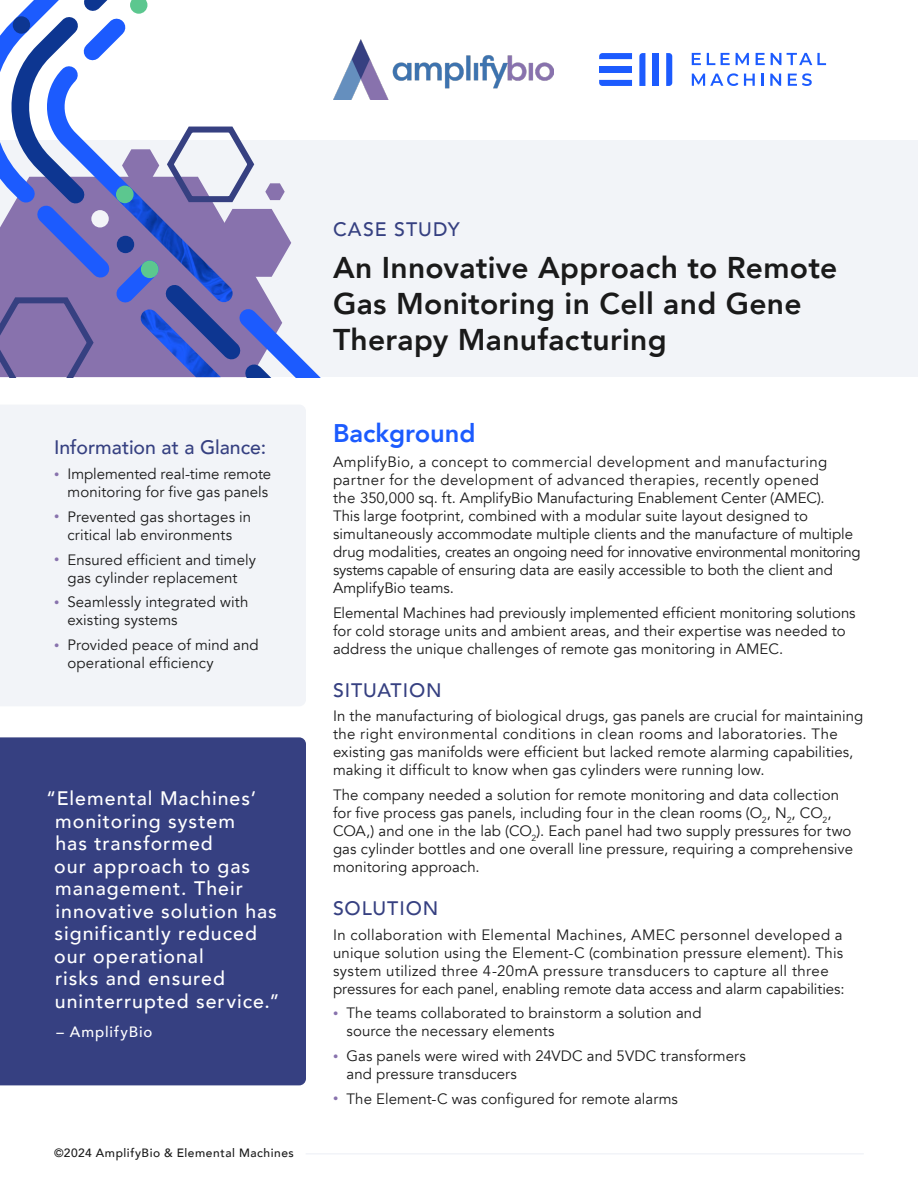
<style>
.page{position:relative;width:918px;height:1188px;background:#fff}
.page>*{position:absolute;margin:0;border:0;box-sizing:border-box;transform-origin:0 0}
.t1{font:800 30px/36px "Avenir";letter-spacing:.01em;color:#1a1a1a}
.t2{font:800 25.5px "Avenir";color:#1c5bfe}
.t3{font:500 19.5px/22.5px "Avenir";letter-spacing:.05em;color:#fff}
.t4{font:500 19.5px "Avenir";color:#364081}
.t5{font:500 19.5px "Avenir";letter-spacing:.045em;color:#364081}
.t6{font:500 19.5px "Avenir";letter-spacing:.06em;color:#364081}
.Body_Text{font:15px/18px "Avenir";letter-spacing:.005em;color:#1a1a1a}
.t7{font:500 15px "Avenir";letter-spacing:.06em;color:#fff}
.t8{font:500 12px "Avenir";letter-spacing:.045em;color:#1a1a1a}
.s1{font-size:10.5px;color:#8872ad}
</style>
<div class="page">
<hr style="left:306px;top:1153px;width:558px;height:2px;background:#f2f4f8">
<div style="left:0;top:140px;width:918px;height:236px;background:#f2f4f8"></div>
<svg style="left:0;top:0;width:382px;height:377px"></svg>
<div style="left:13px;top:16px;width:17px;height:18px;background:#0d3691;border-radius:50%"></div>
<div style="left:0;top:405px;width:306px;height:301px;background:#f2f4f8"></div>
<div style="left:0;top:737px;width:306px;height:348px;background:#364081"></div>
<div style="left:653px;top:53px;width:6px;height:33px;background:#1c5bfe"></div>
<svg style="left:639px;top:53px;width:6px;height:33px"></svg>
<svg style="left:666px;top:53px;width:6px;height:33px"></svg>
<div style="left:599px;top:66px;width:33px;height:7px;background:#1c5bfe"></div>
<svg style="left:599px;top:80px;width:33px;height:6px"></svg>
<svg style="left:599px;top:53px;width:33px;height:6px"></svg>
<svg style="left:692px;top:53px;width:9px;height:12px"></svg>
<svg style="left:707px;top:53px;width:8px;height:12px"></svg>
<svg style="left:721px;top:53px;width:9px;height:12px"></svg>
<svg style="left:736px;top:53px;width:13px;height:12px"></svg>
<svg style="left:756px;top:53px;width:9px;height:12px"></svg>
<svg style="left:771px;top:53px;width:10px;height:12px"></svg>
<svg style="left:787px;top:53px;width:39px;height:12px"></svg>
<svg style="left:692px;top:73px;width:46px;height:13px"></svg>
<svg style="left:744px;top:74px;width:11px;height:12px"></svg>
<svg style="left:761px;top:74px;width:3px;height:12px"></svg>
<svg style="left:770px;top:74px;width:11px;height:12px"></svg>
<svg style="left:788px;top:73px;width:24px;height:13px"></svg>
<img style="left:334px;top:39px;width:220px;height:61px">
<h4 class="t4" style="left:54px;top:431px;width:214px">Information at a Glance:</h4>
<p class="Body_Text" style="left:54px;top:465px;width:219px;text-align:right"><span class="s1">•</span> Implemented real-time remote monitoring for five gas panels</p>
<p class="Body_Text" style="left:54px;top:508px;width:199px;text-align:center"><span class="s1">•</span> Prevented gas shortages in critical lab environments</p>
<p class="Body_Text" style="left:54px;top:551px;width:204px;text-align:center"><span class="s1">•</span> Ensured efficient and timely gas cylinder replacement</p>
<p class="Body_Text" style="left:68px;top:593px;width:182px;text-indent:-14px"><span class="s1">•</span> Seamlessly integrated with existing systems</p>
<p class="Body_Text" style="left:68px;top:636px;width:193px;text-indent:-14px"><span class="s1">•</span> Provided peace of mind and operational efficiency</p>
<h4 class="t3" style="left:54px;top:786px;width:227px;text-indent:-8px">“Elemental Machines’ monitoring system<br>has transformed<br>our approach to gas management. Their innovative solution has significantly reduced our operational<br>risks and ensured uninterrupted service.”</h4>
<h4 class="t7" style="left:57px;top:1019px;width:97px">– AmplifyBio</h4>
<p class="t8" style="left:54px;top:1142px;width:241px">©2024 AmplifyBio &amp; Elemental Machines</p>
<h4 class="t6" style="left:333px;top:212px;width:128px">CASE STUDY</h4>
<h1 class="t1" style="left:333px;top:250px;width:506px">An Innovative Approach to Remote<br>Gas Monitoring in Cell and Gene<br>Therapy Manufacturing</h1>
<h2 class="t2" style="left:333px;top:414px;width:144px">Background</h2>
<p class="Body_Text" style="left:333px;top:453px;width:529px">AmplifyBio, a concept to commercial development and manufacturing partner for the development of advanced therapies, recently opened<br>the 350,000 sq. ft. AmplifyBio Manufacturing Enablement Center (AMEC).<br>This large footprint, combined with a modular suite layout designed to simultaneously accommodate multiple clients and the manufacture of multiple drug modalities, creates an ongoing need for innovative environmental monitoring systems capable of ensuring data are easily accessible to both the client and AmplifyBio teams.</p>
<p class="Body_Text" style="left:333px;top:604px;width:524px">Elemental Machines had previously implemented efficient monitoring solutions for cold storage units and ambient areas, and their expertise was needed to address the unique challenges of remote gas monitoring in AMEC.</p>
<h4 class="t5" style="left:333px;top:673px;width:110px">SITUATION</h4>
<p class="Body_Text" style="left:333px;top:707px;width:532px">In the manufacturing of biological drugs, gas panels are crucial for maintaining the right environmental conditions in clean rooms and laboratories. The existing gas manifolds were efficient but lacked remote alarming capabilities, making it difficult to know when gas cylinders were running low.</p>
<p class="Body_Text" style="left:333px;top:786px;width:522px">The company needed a solution for remote monitoring and data collection for five process gas panels, including four in the clean rooms (O<sub>2</sub>, N<sub>2</sub>, CO<sub>2</sub>, COA,) and one in the lab (CO<sub>2</sub>). Each panel had two supply pressures for two gas cylinder bottles and one overall line pressure, requiring a comprehensive monitoring approach.</p>
<h4 class="t5" style="left:333px;top:891px;width:107px">SOLUTION</h4>
<p class="Body_Text" style="left:333px;top:926px;width:513px">In collaboration with Elemental Machines, AMEC personnel developed a unique solution using the Element-C (combination pressure element). This system utilized three 4-20mA pressure transducers to capture all three pressures for each panel, enabling remote data access and alarm capabilities:</p>
<p class="Body_Text" style="left:346px;top:1004px;width:357px;text-indent:-14px"><span class="s1">•</span> The teams collaborated to brainstorm a solution and source the necessary elements</p>
<p class="Body_Text" style="left:346px;top:1047px;width:401px;text-indent:-14px"><span class="s1">•</span> Gas panels were wired with 24VDC and 5VDC transformers and pressure transducers</p>
<p class="Body_Text" style="left:333px;top:1090px;width:347px"><span class="s1">•</span> The Element-C was configured for remote alarms</p>
</div>
